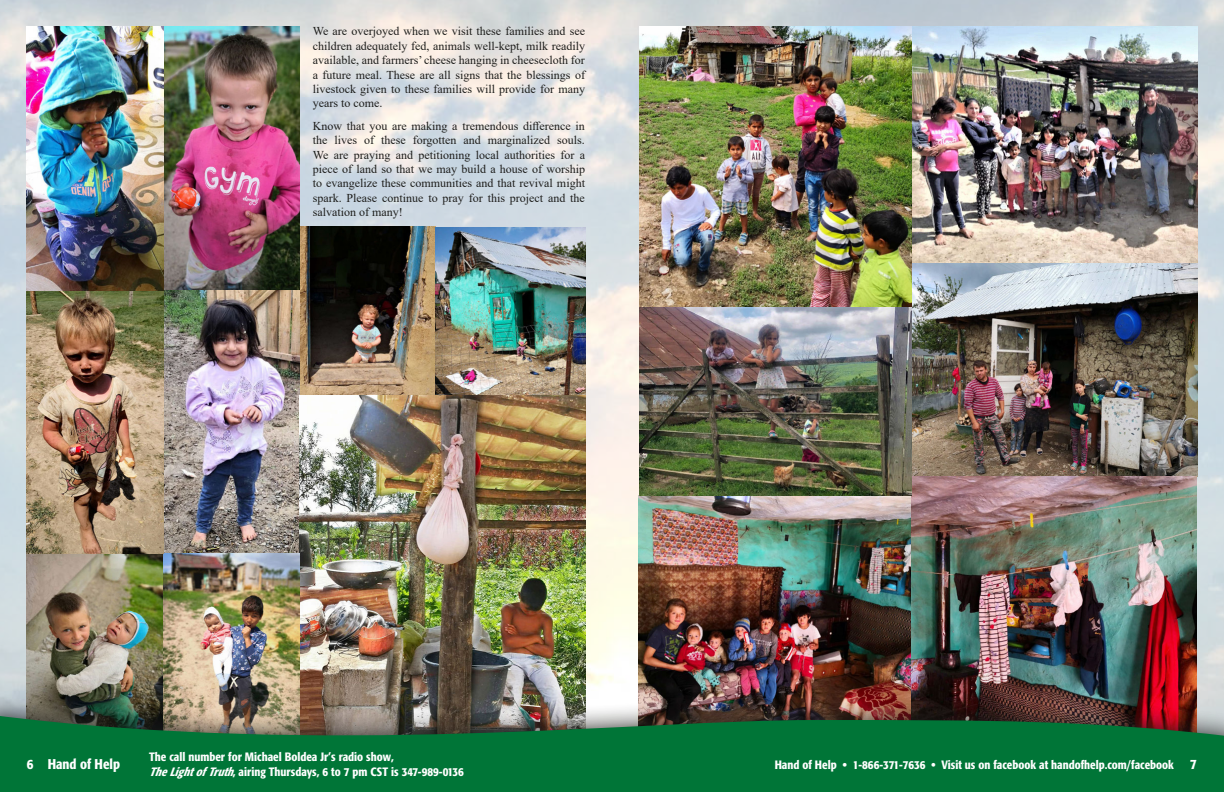
<style>
.page{position:relative;width:1224px;height:792px;background:#fff}
.page>*{position:absolute;margin:0;border:0;box-sizing:border-box;transform-origin:0 0}
.t1{font:500 condensed 14px "Formata";color:#fff}
.t2{font:12px/14.4px "Times New Roman";color:#1d1d1b;text-align:justify}
.t3{font:500 condensed 12px/14.4px "Formata";color:#fff}
.s1{font-style:italic}
</style>
<div class="page">
<img style="left:0;top:0;width:1224px;height:692px">
<img style="left:639px;top:27px;width:559px;height:665px">
<img style="left:299px;top:227px;width:286px;height:465px">
<img style="left:27px;top:27px;width:272px;height:665px">
<div style="left:0;top:692px;width:1224px;height:100px;background:#1d1d1b;opacity:.8"></div>
<svg style="left:0;top:715px;width:1224px;height:77px;background:#10703a"></svg>
<p class="t2" style="left:313px;top:24px;width:274px">We are overjoyed when we visit these families and see children adequately fed, animals well-kept, milk readily available, and farmers’ cheese hanging in cheesecloth for a future meal. These are all signs that the blessings of livestock given to these families will provide for many years to come.</p>
<p class="t2" style="left:313px;top:118px;width:274px">Know that you are making a tremendous difference in the lives of these forgotten and marginalized souls.<br>We are praying and petitioning local authorities for a piece of land so that we may build a house of worship to evangelize these communities and that revival might spark. Please continue to pray for this project and the salvation of many!</p>
<p class="t3" style="left:149px;top:750px;width:316px">The call number for Michael Boldea Jr’s radio show,<br><span class="s1">TheLightofTruth</span>, airing Thursdays, 6 to 7 pm CST is 347-989-0136</p>
<p class="t1" style="left:27px;top:756px;width:95px">6 Hand of Help</p>
<p class="t1" style="left:1190px;top:756px;width:8px">7</p>
<p class="t3" style="left:775px;top:757px;width:401px">Hand of Help • 1-866-371-7636 • Visit us on facebook at handofhelp.com/facebook</p>
</div>
